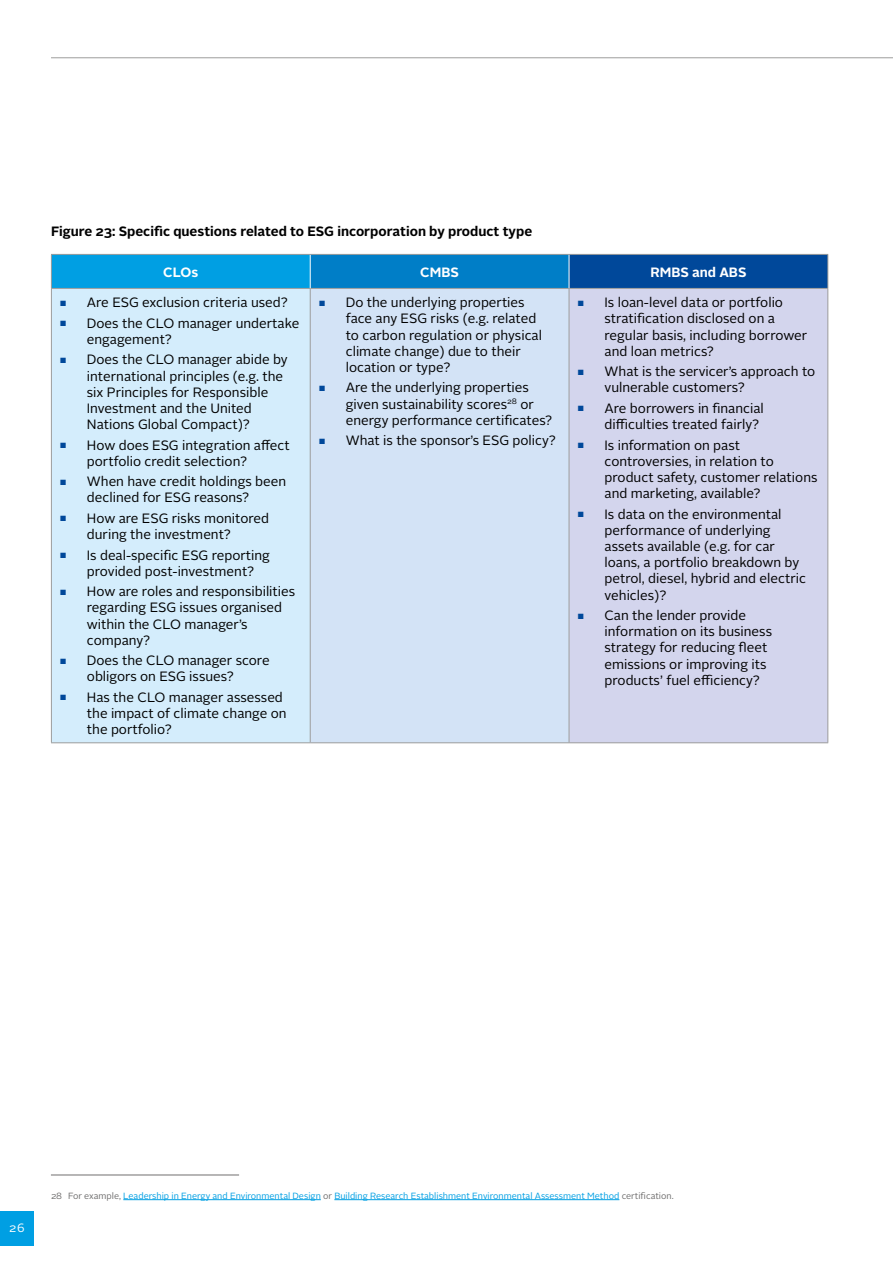
<style>
.page{position:relative;width:893px;height:1263px;background:#fff}
.page>*{position:absolute;margin:0;border:0;box-sizing:border-box;transform-origin:0 0}
.t1{font:13.5px/16.2px "Alright Sans";color:#000}
.t2{font:700 13.5px "Alright Sans";color:#000}
.t3{font:700 13.5px "Alright Sans";color:#fff}
.t4{font:12px "Alright Sans";color:#fff}
.t5{font:9px "Alright Sans";color:#009fe3}
.s1{font-size:7.5px;color:#00489a}
.s2{color:#706f6f}
</style>
<div class="page">
<hr style="left:51px;top:57px;width:842px;height:1px;background:#9d9d9c">
<div style="left:0;top:1212px;width:34px;height:34px;background:#009fe3"></div>
<div style="left:51px;top:254px;width:259px;height:34px;background:#009fe3"></div>
<div style="left:310px;top:254px;width:259px;height:34px;background:#007ec7"></div>
<div style="left:569px;top:254px;width:259px;height:34px;background:#00489a"></div>
<div style="left:51px;top:288px;width:259px;height:455px;background:#d4edfc"></div>
<div style="left:310px;top:288px;width:259px;height:455px;background:#d3e3f6"></div>
<div style="left:569px;top:288px;width:259px;height:455px;background:#d3d5ed"></div>
<hr style="left:51px;top:254px;width:259px;height:1px;background:#9d9d9c">
<hr style="left:51px;top:255px;width:1px;height:33px;background:#9d9d9c">
<hr style="left:310px;top:254px;width:259px;height:1px;background:#9d9d9c">
<hr style="left:569px;top:254px;width:259px;height:1px;background:#9d9d9c">
<hr style="left:827px;top:255px;width:1px;height:33px;background:#9d9d9c">
<hr style="left:51px;top:288px;width:259px;height:1px;background:#9d9d9c">
<hr style="left:51px;top:289px;width:1px;height:453px;background:#9d9d9c">
<hr style="left:310px;top:288px;width:259px;height:1px;background:#9d9d9c">
<hr style="left:310px;top:289px;width:1px;height:453px;background:#9d9d9c">
<hr style="left:569px;top:288px;width:259px;height:1px;background:#9d9d9c">
<hr style="left:569px;top:289px;width:1px;height:453px;background:#9d9d9c">
<hr style="left:827px;top:289px;width:1px;height:453px;background:#9d9d9c">
<hr style="left:51px;top:742px;width:259px;height:1px;background:#9d9d9c">
<hr style="left:310px;top:742px;width:259px;height:1px;background:#9d9d9c">
<hr style="left:569px;top:742px;width:259px;height:1px;background:#9d9d9c">
<hr style="left:310px;top:255px;width:1px;height:33px;background:#fff">
<hr style="left:569px;top:255px;width:1px;height:33px;background:#fff">
<hr style="left:51px;top:1174px;width:188px;height:1px;background:#706f6f">
<hr style="left:123px;top:1199px;width:198px;height:1px;background:#009fe3">
<hr style="left:334px;top:1199px;width:285px;height:1px;background:#009fe3">
<p class="t2" style="left:51px;top:222px;width:483px">Figure 23: Specific questions related to ESG incorporation by product type</p>
<p class="t3" style="left:163px;top:262px;width:37px">CLOs</p>
<p class="t3" style="left:420px;top:262px;width:40px">CMBS</p>
<p class="t3" style="left:650px;top:262px;width:98px">RMBS and ABS</p>
<p class="t1" style="left:60px;top:295px;width:229px"><span class="s1">■</span> Are ESG exclusion criteria used?</p>
<p class="t1" style="left:87px;top:315px;width:214px;text-indent:-27px"><span class="s1">■</span> Does the CLO manager undertake engagement?</p>
<p class="t1" style="left:87px;top:352px;width:202px;text-indent:-27px"><span class="s1">■</span> Does the CLO manager abide by international principles (e.g. the six Principles for Responsible<br>Investment and the United<br>Nations Global Compact)?</p>
<p class="t1" style="left:87px;top:437px;width:204px;text-indent:-27px"><span class="s1">■</span> How does ESG integration affect portfolio credit selection?</p>
<p class="t1" style="left:87px;top:474px;width:201px;text-indent:-27px"><span class="s1">■</span> When have credit holdings been declined for ESG reasons?</p>
<p class="t1" style="left:87px;top:510px;width:184px;text-indent:-27px"><span class="s1">■</span> How are ESG risks monitored during the investment?</p>
<p class="t1" style="left:87px;top:547px;width:185px;text-indent:-27px"><span class="s1">■</span> Is deal-specific ESG reporting provided post-investment?</p>
<p class="t1" style="left:87px;top:584px;width:210px;text-indent:-27px"><span class="s1">■</span> How are roles and responsibilities regarding ESG issues organised within the CLO manager’s company?</p>
<p class="t1" style="left:87px;top:653px;width:184px;text-indent:-27px"><span class="s1">■</span> Does the CLO manager score obligors on ESG issues?</p>
<p class="t1" style="left:87px;top:689px;width:201px;text-indent:-27px"><span class="s1">■</span> Has the CLO manager assessed the impact of climate change on the portfolio?</p>
<p class="t1" style="left:605px;top:295px;width:204px;text-indent:-27px"><span class="s1">■</span> Is loan-level data or portfolio stratification disclosed on a regular basis, including borrower and loan metrics?</p>
<p class="t1" style="left:605px;top:364px;width:212px;text-indent:-27px"><span class="s1">■</span> What is the servicer’s approach to vulnerable customers?</p>
<p class="t1" style="left:605px;top:400px;width:161px;text-indent:-27px"><span class="s1">■</span> Are borrowers in financial difficulties treated fairly?</p>
<p class="t1" style="left:605px;top:437px;width:214px;text-indent:-27px"><span class="s1">■</span> Is information on past controversies, in relation to product safety, customer relations and marketing, available?</p>
<p class="t1" style="left:605px;top:506px;width:203px;text-indent:-27px"><span class="s1">■</span> Is data on the environmental performance of underlying assets available (e.g. for car loans, a portfolio breakdown by petrol, diesel, hybrid and electric vehicles)?</p>
<p class="t1" style="left:605px;top:607px;width:169px;text-indent:-27px"><span class="s1">■</span> Can the lender provide information on its business strategy for reducing fleet emissions or improving its products’ fuel efficiency?</p>
<p class="t1" style="left:346px;top:295px;width:198px;text-indent:-27px"><span class="s1">■</span> Do the underlying properties face any ESG risks (e.g. related to carbon regulation or physical climate change) due to their location or type?</p>
<p class="t1" style="left:346px;top:380px;width:208px;text-indent:-27px"><span class="s1">■</span> Are the underlying properties given sustainability scores<sup>28</sup> or energy performance certificates?</p>
<p class="t1" style="left:319px;top:433px;width:239px"><span class="s1">■</span> What is the sponsor’s ESG policy?</p>
<p class="t4" style="left:9px;top:1220px;width:17px">26</p>
<p class="t5" style="left:51px;top:1189px;width:624px"><span class="s2">28 For example,</span> Leadership in Energy and Environmental Design <span class="s2">or</span> Building Research Establishment Environmental Assessment Method <span class="s2">certification.</span></p>
</div>
